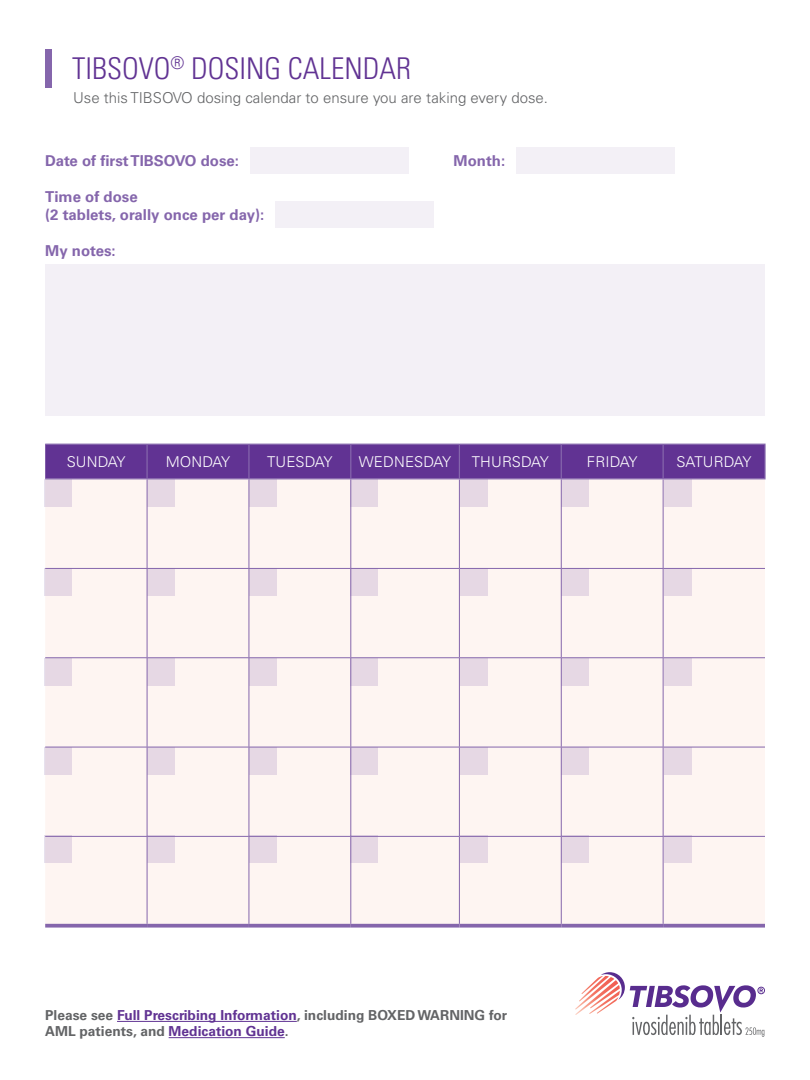
<style>
.page{position:relative;width:810px;height:1080px;background:#fff}
.page>*{position:absolute;margin:0;border:0;box-sizing:border-box;transform-origin:0 0}
.t1{font:300 condensed 30px "Univers LT Std";color:#613393}
.t2{font:700 15px/18.8px "Univers LT Std";color:#8566ac}
.t3{font:300 15px "Univers LT Std";color:#636466}
.t4{font:300 14.88px "Univers LT Std";letter-spacing:.01em;color:#fff}
.t5{font:300 14.88px "Univers LT Std";letter-spacing:-.015em;color:#fff}
.t6{font:700 13.75px/16.2px "Univers LT Std";color:#636466}
.s1{color:#613393}
</style>
<div class="page">
<div style="left:250px;top:147px;width:159px;height:27px;background:#f3f0f6"></div>
<div style="left:275px;top:201px;width:159px;height:27px;background:#f3f0f6"></div>
<div style="left:45px;top:264px;width:720px;height:151px;background:#f3f0f6"></div>
<div style="left:517px;top:147px;width:158px;height:27px;background:#f3f0f6"></div>
<div style="left:45px;top:445px;width:719px;height:33px;background:#613393"></div>
<div style="left:45px;top:479px;width:720px;height:445px;background:#fef5f2"></div>
<hr style="left:147px;top:479px;width:1px;height:89px;background:#8566ac">
<hr style="left:249px;top:479px;width:1px;height:89px;background:#8566ac">
<hr style="left:350px;top:479px;width:1px;height:89px;background:#8566ac">
<hr style="left:459px;top:479px;width:1px;height:89px;background:#8566ac">
<hr style="left:561px;top:479px;width:1px;height:89px;background:#8566ac">
<hr style="left:663px;top:479px;width:1px;height:89px;background:#8566ac">
<hr style="left:45px;top:568px;width:102px;height:1px;background:#8566ac">
<hr style="left:147px;top:568px;width:102px;height:1px;background:#8566ac">
<hr style="left:147px;top:569px;width:1px;height:88px;background:#8566ac">
<hr style="left:249px;top:568px;width:102px;height:1px;background:#8566ac">
<hr style="left:249px;top:569px;width:1px;height:88px;background:#8566ac">
<hr style="left:351px;top:568px;width:108px;height:1px;background:#8566ac">
<hr style="left:350px;top:569px;width:1px;height:88px;background:#8566ac">
<hr style="left:459px;top:568px;width:102px;height:1px;background:#8566ac">
<hr style="left:459px;top:569px;width:1px;height:88px;background:#8566ac">
<hr style="left:561px;top:568px;width:102px;height:1px;background:#8566ac">
<hr style="left:561px;top:569px;width:1px;height:88px;background:#8566ac">
<hr style="left:663px;top:568px;width:102px;height:1px;background:#8566ac">
<hr style="left:663px;top:569px;width:1px;height:88px;background:#8566ac">
<hr style="left:45px;top:657px;width:102px;height:1px;background:#8566ac">
<hr style="left:147px;top:657px;width:102px;height:1px;background:#8566ac">
<hr style="left:147px;top:658px;width:1px;height:89px;background:#8566ac">
<hr style="left:249px;top:657px;width:102px;height:1px;background:#8566ac">
<hr style="left:249px;top:658px;width:1px;height:89px;background:#8566ac">
<hr style="left:351px;top:657px;width:108px;height:1px;background:#8566ac">
<hr style="left:350px;top:658px;width:1px;height:89px;background:#8566ac">
<hr style="left:459px;top:657px;width:102px;height:1px;background:#8566ac">
<hr style="left:459px;top:658px;width:1px;height:89px;background:#8566ac">
<hr style="left:561px;top:657px;width:102px;height:1px;background:#8566ac">
<hr style="left:561px;top:658px;width:1px;height:89px;background:#8566ac">
<hr style="left:663px;top:657px;width:102px;height:1px;background:#8566ac">
<hr style="left:663px;top:658px;width:1px;height:89px;background:#8566ac">
<hr style="left:45px;top:747px;width:102px;height:1px;background:#8566ac">
<hr style="left:147px;top:747px;width:102px;height:1px;background:#8566ac">
<hr style="left:147px;top:747px;width:1px;height:89px;background:#8566ac">
<hr style="left:249px;top:747px;width:102px;height:1px;background:#8566ac">
<hr style="left:249px;top:747px;width:1px;height:89px;background:#8566ac">
<hr style="left:351px;top:747px;width:108px;height:1px;background:#8566ac">
<hr style="left:350px;top:747px;width:1px;height:89px;background:#8566ac">
<hr style="left:459px;top:747px;width:102px;height:1px;background:#8566ac">
<hr style="left:459px;top:747px;width:1px;height:89px;background:#8566ac">
<hr style="left:561px;top:747px;width:102px;height:1px;background:#8566ac">
<hr style="left:561px;top:747px;width:1px;height:89px;background:#8566ac">
<hr style="left:663px;top:747px;width:102px;height:1px;background:#8566ac">
<hr style="left:663px;top:747px;width:1px;height:89px;background:#8566ac">
<hr style="left:45px;top:836px;width:102px;height:1px;background:#8566ac">
<hr style="left:147px;top:836px;width:102px;height:1px;background:#8566ac">
<hr style="left:147px;top:837px;width:1px;height:87px;background:#8566ac">
<hr style="left:249px;top:836px;width:102px;height:1px;background:#8566ac">
<hr style="left:249px;top:837px;width:1px;height:87px;background:#8566ac">
<hr style="left:351px;top:836px;width:108px;height:1px;background:#8566ac">
<hr style="left:350px;top:837px;width:1px;height:87px;background:#8566ac">
<hr style="left:459px;top:836px;width:102px;height:1px;background:#8566ac">
<hr style="left:459px;top:837px;width:1px;height:87px;background:#8566ac">
<hr style="left:561px;top:836px;width:102px;height:1px;background:#8566ac">
<hr style="left:561px;top:837px;width:1px;height:87px;background:#8566ac">
<hr style="left:663px;top:836px;width:102px;height:1px;background:#8566ac">
<hr style="left:663px;top:837px;width:1px;height:87px;background:#8566ac">
<hr style="left:45px;top:444px;width:102px;height:1px;background:#8566ac">
<hr style="left:147px;top:444px;width:102px;height:1px;background:#8566ac">
<hr style="left:146px;top:445px;width:2px;height:33px;background:#8566ac">
<hr style="left:249px;top:444px;width:102px;height:1px;background:#8566ac">
<hr style="left:248px;top:445px;width:2px;height:33px;background:#8566ac">
<hr style="left:351px;top:444px;width:108px;height:1px;background:#8566ac">
<hr style="left:350px;top:445px;width:1px;height:33px;background:#8566ac">
<hr style="left:459px;top:444px;width:102px;height:1px;background:#8566ac">
<hr style="left:561px;top:444px;width:102px;height:1px;background:#8566ac">
<hr style="left:663px;top:444px;width:103px;height:1px;background:#8566ac">
<hr style="left:45px;top:478px;width:102px;height:1px;background:#8566ac">
<hr style="left:147px;top:478px;width:102px;height:1px;background:#8566ac">
<hr style="left:249px;top:478px;width:102px;height:1px;background:#8566ac">
<hr style="left:351px;top:478px;width:108px;height:1px;background:#8566ac">
<svg style="left:45px;top:924px;width:102px;height:4px"></svg>
<svg style="left:147px;top:924px;width:102px;height:4px"></svg>
<svg style="left:249px;top:924px;width:102px;height:4px"></svg>
<svg style="left:351px;top:924px;width:108px;height:4px"></svg>
<svg style="left:459px;top:924px;width:102px;height:4px"></svg>
<svg style="left:561px;top:924px;width:102px;height:4px"></svg>
<svg style="left:663px;top:924px;width:102px;height:4px"></svg>
<hr style="left:459px;top:445px;width:1px;height:33px;background:#8566ac">
<hr style="left:561px;top:445px;width:1px;height:33px;background:#8566ac">
<hr style="left:663px;top:445px;width:1px;height:33px;background:#8566ac">
<hr style="left:764px;top:445px;width:2px;height:33px;background:#8566ac">
<hr style="left:459px;top:478px;width:102px;height:1px;background:#8566ac">
<hr style="left:561px;top:478px;width:102px;height:1px;background:#8566ac">
<hr style="left:663px;top:478px;width:103px;height:1px;background:#8566ac">
<div style="left:44px;top:479px;width:28px;height:28px;background:#e6d8e4"></div>
<div style="left:147px;top:479px;width:27px;height:28px;background:#e6d8e4"></div>
<div style="left:249px;top:479px;width:27px;height:28px;background:#e6d8e4"></div>
<div style="left:350px;top:479px;width:28px;height:28px;background:#e6d8e4"></div>
<div style="left:460px;top:479px;width:28px;height:28px;background:#e6d8e4"></div>
<div style="left:561px;top:479px;width:28px;height:28px;background:#e6d8e4"></div>
<div style="left:664px;top:479px;width:27px;height:28px;background:#e6d8e4"></div>
<div style="left:44px;top:568px;width:28px;height:28px;background:#e6d8e4"></div>
<div style="left:147px;top:568px;width:27px;height:28px;background:#e6d8e4"></div>
<div style="left:249px;top:568px;width:27px;height:28px;background:#e6d8e4"></div>
<div style="left:350px;top:568px;width:28px;height:28px;background:#e6d8e4"></div>
<div style="left:460px;top:568px;width:28px;height:28px;background:#e6d8e4"></div>
<div style="left:561px;top:568px;width:28px;height:28px;background:#e6d8e4"></div>
<div style="left:664px;top:568px;width:27px;height:28px;background:#e6d8e4"></div>
<div style="left:44px;top:658px;width:28px;height:28px;background:#e6d8e4"></div>
<div style="left:147px;top:658px;width:27px;height:28px;background:#e6d8e4"></div>
<div style="left:249px;top:658px;width:27px;height:28px;background:#e6d8e4"></div>
<div style="left:350px;top:658px;width:28px;height:28px;background:#e6d8e4"></div>
<div style="left:460px;top:658px;width:28px;height:28px;background:#e6d8e4"></div>
<div style="left:561px;top:658px;width:28px;height:28px;background:#e6d8e4"></div>
<div style="left:664px;top:658px;width:27px;height:28px;background:#e6d8e4"></div>
<div style="left:44px;top:747px;width:28px;height:27px;background:#e6d8e4"></div>
<div style="left:147px;top:747px;width:27px;height:27px;background:#e6d8e4"></div>
<div style="left:249px;top:747px;width:27px;height:27px;background:#e6d8e4"></div>
<div style="left:350px;top:747px;width:28px;height:27px;background:#e6d8e4"></div>
<div style="left:460px;top:747px;width:28px;height:27px;background:#e6d8e4"></div>
<div style="left:561px;top:747px;width:28px;height:27px;background:#e6d8e4"></div>
<div style="left:664px;top:747px;width:27px;height:27px;background:#e6d8e4"></div>
<div style="left:44px;top:835px;width:28px;height:28px;background:#e6d8e4"></div>
<div style="left:147px;top:835px;width:27px;height:28px;background:#e6d8e4"></div>
<div style="left:249px;top:835px;width:27px;height:28px;background:#e6d8e4"></div>
<div style="left:350px;top:835px;width:28px;height:28px;background:linear-gradient(to right,#e6d8e4,#e6d8e4)"></div>
<div style="left:460px;top:835px;width:28px;height:28px;background:#e6d8e4"></div>
<div style="left:561px;top:835px;width:28px;height:28px;background:#e6d8e4"></div>
<div style="left:664px;top:835px;width:27px;height:28px;background:#e6d8e4"></div>
<svg style="left:575px;top:972px;width:190px;height:65px"></svg>
<div style="left:45px;top:49px;width:6px;height:39px;background:#8566ac"></div>
<hr style="left:117px;top:1021px;width:180px;height:1px;background:#613393">
<hr style="left:169px;top:1037px;width:116px;height:1px;background:#613393">
<h1 class="t1" style="left:72px;top:51px;width:341px">TIBSOVO<sup>®</sup> DOSING CALENDAR</h1>
<p class="t3" style="left:73px;top:88px;width:477px">Use this TIBSOVO dosing calendar to ensure you are taking every dose.</p>
<p class="t2" style="left:45px;top:151px;width:195px">Date of first TIBSOVO dose:</p>
<p class="t2" style="left:45px;top:187px;width:221px">Time of dose<br>(2 tablets, orally once per day):</p>
<p class="t2" style="left:45px;top:241px;width:72px">My notes:</p>
<p class="t2" style="left:454px;top:151px;width:53px">Month:</p>
<p class="t4" style="left:67px;top:453px;width:60px">SUNDAY</p>
<p class="t4" style="left:166px;top:453px;width:66px">MONDAY</p>
<p class="t4" style="left:267px;top:453px;width:67px">TUESDAY</p>
<p class="t4" style="left:359px;top:453px;width:94px">WEDNESDAY</p>
<p class="t4" style="left:472px;top:453px;width:79px">THURSDAY</p>
<p class="t4" style="left:587px;top:453px;width:52px">FRIDAY</p>
<p class="t5" style="left:677px;top:453px;width:76px">SATURDAY</p>
<p class="t6" style="left:45px;top:1007px;width:463px">Please see <span class="s1">Full Prescribing Information</span>, including BOXED WARNING for<br>AML patients, and <span class="s1">Medication Guide</span>.</p>
</div>
